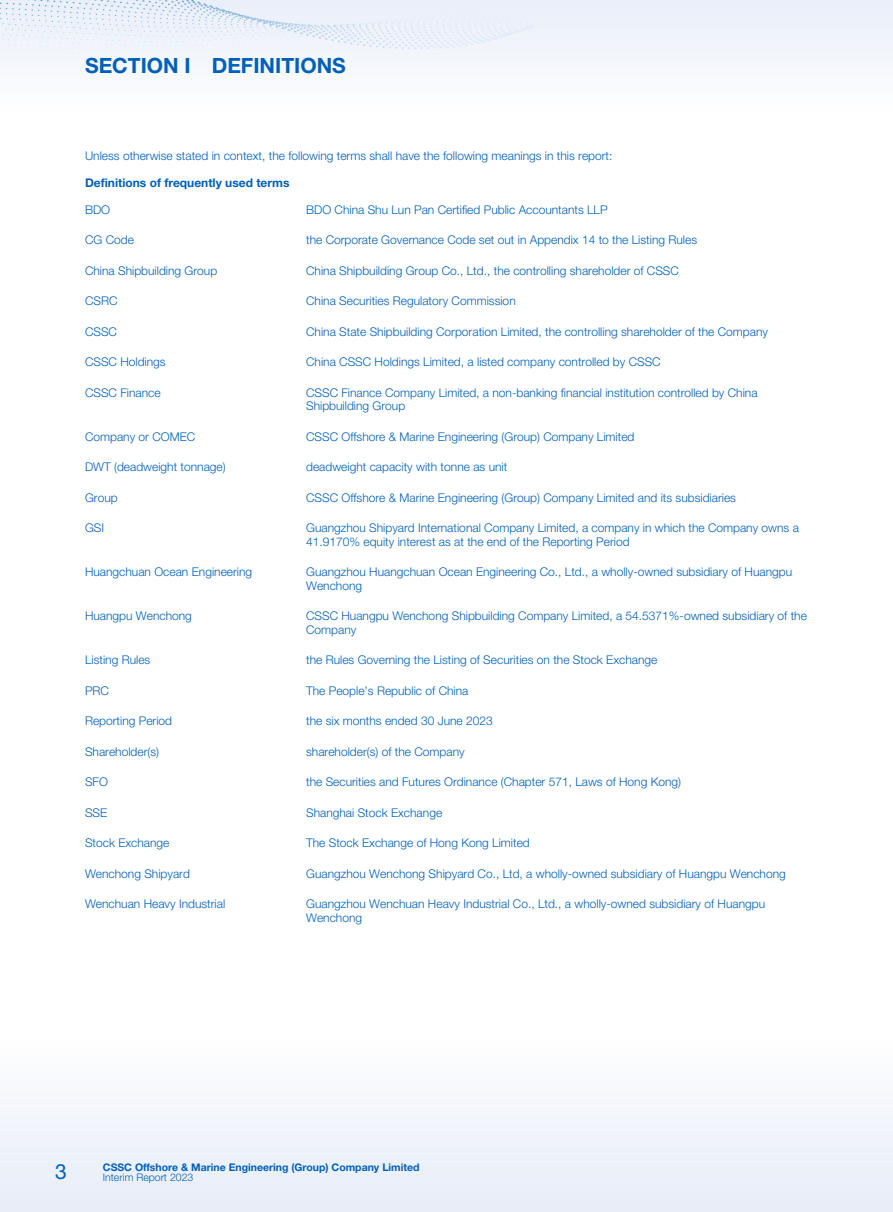
<style>
.page{position:relative;width:893px;height:1212px;background:#fff}
.page>*{position:absolute;margin:0;border:0;box-sizing:border-box;transform-origin:0 0}
.t1{font:700 21px "Helvetica Neue LT Std";color:#005fb9}
.t2{font:21px "Helvetica Neue LT Std";color:#005fb9}
.t3{font:300 12px "Helvetica Neue LT Std";color:#005fb9}
.t4{font:700 12px "Helvetica Neue LT Std";color:#005fb9}
.t5{font:700 10.5px "Helvetica Neue LT Std";color:#005fb9}
.t6{font:300 10.5px "Helvetica Neue LT Std";color:#005fb9}
</style>
<div class="page">
<div style="left:0;top:0;width:893px;height:65px;background:#eef2fa"></div>
<div style="left:0;top:1020px;width:893px;height:192px;background:#f3f6fb"></div>
<h1 class="t1" style="left:85px;top:52px;width:107px">SECTION I</h1>
<h1 class="t1" style="left:212px;top:52px;width:136px">DEFINITIONS</h1>
<p class="t3" style="left:85px;top:148px;width:529px">Unless otherwise stated in context, the following terms shall have the following meanings in this report:</p>
<p class="t4" style="left:85px;top:175px;width:206px">Definitions of frequently used terms</p>
<p class="t3" style="left:306px;top:202px;width:303px">BDO China Shu Lun Pan Certified Public Accountants LLP</p>
<p class="t3" style="left:85px;top:202px;width:27px">BDO</p>
<p class="t3" style="left:85px;top:232px;width:50px">CG Code</p>
<p class="t3" style="left:306px;top:232px;width:392px">the Corporate Governance Code set out in Appendix 14 to the Listing Rules</p>
<p class="t3" style="left:85px;top:263px;width:134px">China Shipbuilding Group</p>
<p class="t3" style="left:306px;top:263px;width:374px">China Shipbuilding Group Co., Ltd., the controlling shareholder of CSSC</p>
<p class="t3" style="left:85px;top:293px;width:34px">CSRC</p>
<p class="t3" style="left:306px;top:293px;width:211px">China Securities Regulatory Commission</p>
<p class="t3" style="left:85px;top:324px;width:34px">CSSC</p>
<p class="t3" style="left:306px;top:324px;width:463px">China State Shipbuilding Corporation Limited, the controlling shareholder of the Company</p>
<p class="t3" style="left:85px;top:354px;width:82px">CSSC Holdings</p>
<p class="t3" style="left:306px;top:354px;width:356px">China CSSC Holdings Limited a, listed company controlled by CSSC</p>
<p class="t3" style="left:85px;top:385px;width:77px">CSSC Finance</p>
<p class="t3" style="left:306px;top:385px;width:453px">CSSC Finance Company Limited a, non-banking financial institution controlled by China</p>
<p class="t3" style="left:85px;top:429px;width:112px">Company or COMEC</p>
<p class="t3" style="left:306px;top:398px;width:101px">Shipbuilding Group</p>
<p class="t3" style="left:306px;top:429px;width:330px">CSSC Offshore &amp; Marine Engineering (Group) Company Limited</p>
<p class="t3" style="left:85px;top:459px;width:142px">DWT (deadweight tonnage)</p>
<p class="t3" style="left:306px;top:459px;width:203px">deadweight capacity with tonne as unit</p>
<p class="t3" style="left:85px;top:490px;width:34px">Group</p>
<p class="t3" style="left:306px;top:490px;width:431px">CSSC Offshore &amp; Marine Engineering (Group) Company Limited and its subsidiaries</p>
<p class="t3" style="left:85px;top:520px;width:21px">GSI</p>
<p class="t3" style="left:306px;top:520px;width:494px">Guangzhou Shipyard International Company Limited a, company in which the Company owns a</p>
<p class="t3" style="left:85px;top:564px;width:169px">Huangchuan Ocean Engineering</p>
<p class="t3" style="left:306px;top:534px;width:325px">41.9170% equity interest as at the end of the Reporting Period</p>
<p class="t3" style="left:306px;top:564px;width:487px">Guangzhou Huangchuan Ocean Engineering Co., Ltd a., wholly-owned subsidiary of Huangpu</p>
<p class="t3" style="left:85px;top:608px;width:108px">Huangpu Wenchong</p>
<p class="t3" style="left:306px;top:578px;width:58px">Wenchong</p>
<p class="t3" style="left:306px;top:608px;width:502px">CSSC Huangpu Wenchong Shipbuilding Company Limited a, 54.5371%-owned subsidiary of the</p>
<p class="t3" style="left:85px;top:652px;width:67px">Listing Rules</p>
<p class="t3" style="left:306px;top:622px;width:52px">Company</p>
<p class="t3" style="left:306px;top:652px;width:353px">the Rules Governing the Listing of Securities on the Stock Exchange</p>
<p class="t3" style="left:85px;top:683px;width:26px">PRC</p>
<p class="t3" style="left:306px;top:683px;width:164px">The People s’ Republic of China</p>
<p class="t3" style="left:85px;top:713px;width:89px">Reporting Period</p>
<p class="t3" style="left:306px;top:713px;width:188px">the six months ended 30 June 2023</p>
<p class="t3" style="left:85px;top:744px;width:76px">Shareholder )s(</p>
<p class="t3" style="left:306px;top:744px;width:160px">shareholder s( ) of the Company</p>
<p class="t3" style="left:85px;top:774px;width:24px">SFO</p>
<p class="t3" style="left:306px;top:774px;width:377px">the Securities and Futures Ordinance (Chapter 571, Laws of Hong Kong(</p>
<p class="t3" style="left:85px;top:805px;width:24px">SSE</p>
<p class="t3" style="left:306px;top:805px;width:138px">Shanghai Stock Exchange</p>
<p class="t3" style="left:85px;top:836px;width:86px">Stock Exchange</p>
<p class="t3" style="left:306px;top:836px;width:225px">The Stock Exchange of Hong Kong Limited</p>
<p class="t3" style="left:85px;top:866px;width:106px">Wenchong Shipyard</p>
<p class="t3" style="left:306px;top:866px;width:481px">Guangzhou Wenchong Shipyard Co., Ltd a, wholly-owned subsidiary of Huangpu Wenchong</p>
<p class="t3" style="left:85px;top:897px;width:142px">Wenchuan Heavy Industrial</p>
<p class="t3" style="left:306px;top:897px;width:460px">Guangzhou Wenchuan Heavy Industrial Co., Ltd a., wholly-owned subsidiary of Huangpu</p>
<p class="t3" style="left:306px;top:910px;width:58px">Wenchong</p>
<h1 class="t2" style="left:55px;top:1159px;width:13px">3</h1>
<p class="t5" style="left:103px;top:1160px;width:318px">CSSC Offshore &amp; Marine Engineering (Group) Company Limited</p>
<p class="t6" style="left:103px;top:1171px;width:92px">Interim Report 2023</p>
</div>
